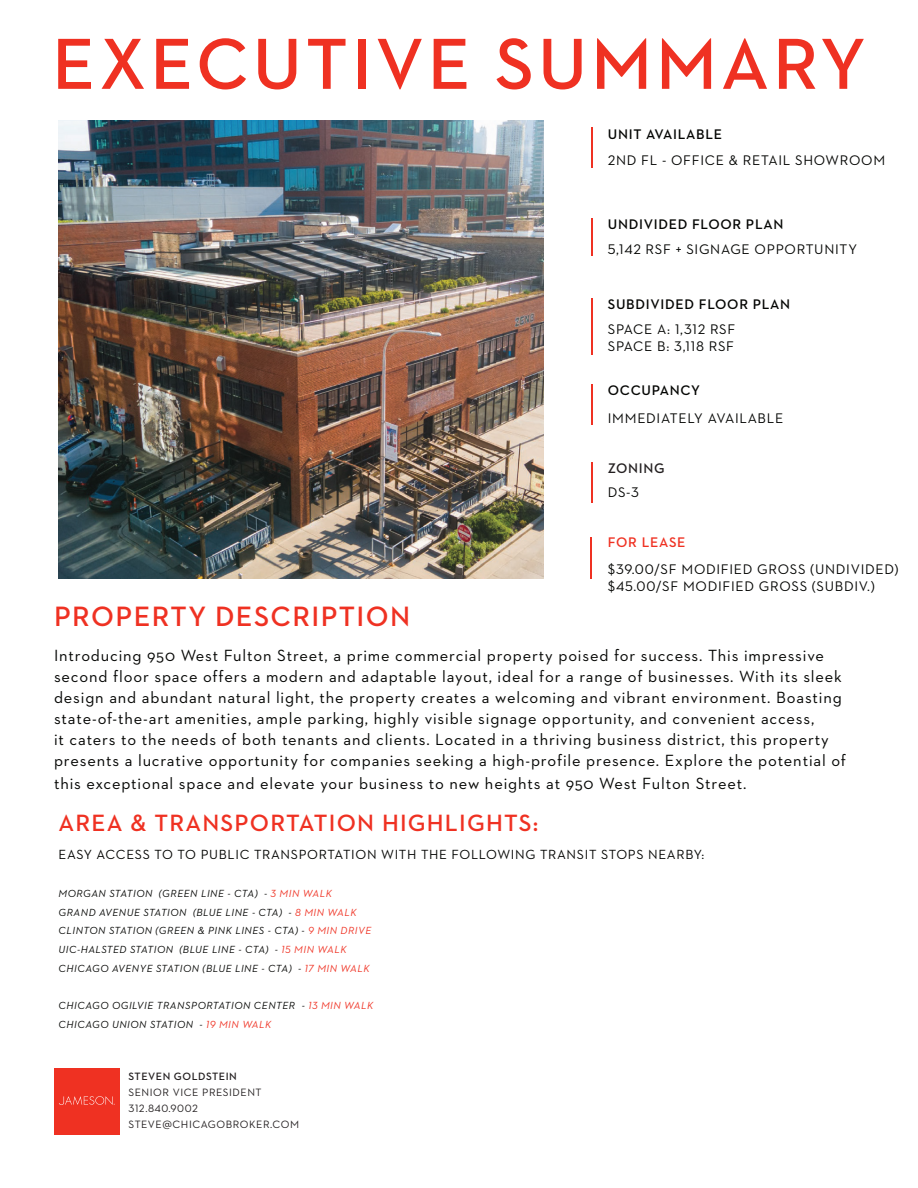
<style>
.page{position:relative;width:918px;height:1188px;background:#fff}
.page>*{position:absolute;margin:0;border:0;box-sizing:border-box;transform-origin:0 0}
.t1{font:600 73.5px "Neutraface 2 Text";letter-spacing:.05em;color:#ef3122}
.t2{font:600 28.5px "Neutraface 2 Text";letter-spacing:.05em;color:#ef3122}
.t3{font:600 24px "Neutraface 2 Text";letter-spacing:.05em;color:#ef3122}
.bullets{font:16.5px/21px "Neutraface 2 Text";letter-spacing:.05em;color:#040503}
.t4{font:14.1px "Neutraface 2 Text";letter-spacing:.05em;color:#040503}
.t5{font:600 14.1px "Neutraface 2 Text";letter-spacing:.05em;color:#040503}
.t6{font:600 14.1px "Neutraface 2 Text";letter-spacing:.05em;color:#ef3122}
.t7{font:600 14.1px "Neutraface 2 Text";letter-spacing:.05em;color:#231f20}
.bullets-2{font:13.5px "Neutraface 2 Text";letter-spacing:.05em;color:#040503}
.t8{font:10.8px "Neutraface 2 Text";letter-spacing:.05em;color:#231f20}
.t9{font:600 10.8px "Neutraface 2 Text";letter-spacing:.05em;color:#231f20}
.bullets-3{font:italic 10.5px "Neutraface 2 Text";letter-spacing:.05em;color:#040503}
.s1{color:#ef3122}
</style>
<div class="page">
<hr style="left:591px;top:128px;width:1px;height:40px;background:#ef3122">
<hr style="left:591px;top:218px;width:1px;height:38px;background:#ef3122">
<hr style="left:591px;top:384px;width:1px;height:40px;background:#ef3122">
<img style="left:58px;top:120px;width:485px;height:458px">
<div style="left:54px;top:1068px;width:65px;height:66px;background:#ef3122"></div>
<svg style="left:59px;top:1096px;width:56px;height:9px"></svg>
<hr style="left:591px;top:462px;width:1px;height:40px;background:#ef3122">
<hr style="left:591px;top:537px;width:1px;height:41px;background:#ef3122">
<hr style="left:591px;top:298px;width:1px;height:57px;background:#ef3122">
<p class="t1" style="left:52px;top:17px;width:815px">EXECUTIVE SUMMARY</p>
<p class="t5" style="left:608px;top:125px;width:116px">UNIT AVAILABLE</p>
<p class="t4" style="left:608px;top:152px;width:279px">2ND FL - OFFICE &amp; RETAIL SHOWROOM</p>
<p class="t5" style="left:608px;top:215px;width:177px">UNDIVIDED FLOOR PLAN</p>
<p class="t4" style="left:608px;top:241px;width:251px">5,142 RSF + SIGNAGE OPPORTUNITY</p>
<p class="t5" style="left:608px;top:296px;width:184px">SUBDIVIDED FLOOR PLAN</p>
<p class="t4" style="left:608px;top:321px;width:129px">SPACE A: 1,312 RSF</p>
<p class="t4" style="left:608px;top:338px;width:128px">SPACE B: 3,118 RSF</p>
<p class="t5" style="left:608px;top:381px;width:94px">OCCUPANCY</p>
<p class="t4" style="left:608px;top:410px;width:177px">IMMEDIATELY AVAILABLE</p>
<p class="t7" style="left:608px;top:459px;width:58px">ZONING</p>
<p class="t4" style="left:608px;top:483px;width:33px">DS-3</p>
<p class="t6" style="left:608px;top:533px;width:79px">FOR LEASE</p>
<p class="t4" style="left:608px;top:560px;width:292px">$39.00/SF MODIFIED GROSS (UNDIVIDED)</p>
<p class="t4" style="left:608px;top:577px;width:268px">$45.00/SF MODIFIED GROSS (SUBDIV.)</p>
<p class="t2" style="left:54px;top:598px;width:358px">PROPERTY DESCRIPTION</p>
<p class="bullets" style="left:54px;top:645px;width:794px">Introducing 950 West Fulton Street, a prime commercial property poised for success. This impressive second floor space offers a modern and adaptable layout, ideal for a range of businesses. With its sleek design and abundant natural light, the property creates a welcoming and vibrant environment. Boasting state-of-the-art amenities, ample parking, highly visible signage opportunity, and convenient access,<br>it caters to the needs of both tenants and clients. Located in a thriving business district, this property presents a lucrative opportunity for companies seeking a high-profile presence. Explore the potential of</p>
<p class="bullets" style="left:54px;top:772px;width:694px">this exceptional space and elevate your business to new heights at 950 West Fulton Street.</p>
<p class="t3" style="left:58px;top:808px;width:482px">AREA &amp; TRANSPORTATION HIGHLIGHTS:</p>
<p class="bullets-2" style="left:58px;top:846px;width:647px">EASY ACCESS TO TO PUBLIC TRANSPORTATION WITH THE FOLLOWING TRANSIT STOPS NEARBY:</p>
<p class="bullets-3" style="left:58px;top:887px;width:275px">MORGAN STATION (GREEN LINE - CTA) - <span class="s1">3 MIN WALK</span></p>
<p class="bullets-3" style="left:58px;top:905px;width:300px">GRAND AVENUE STATION (BLUE LINE - CTA) - <span class="s1">8 MIN WALK</span></p>
<p class="bullets-3" style="left:58px;top:924px;width:314px">CLINTON STATION (GREEN &amp; PINK LINES - CTA) - <span class="s1">9 MIN DRIVE</span></p>
<p class="bullets-3" style="left:58px;top:943px;width:290px">UIC-HALSTED STATION (BLUE LINE - CTA) - <span class="s1">15 MIN WALK</span></p>
<p class="bullets-3" style="left:58px;top:962px;width:313px">CHICAGO AVENYE STATION (BLUE LINE - CTA) - <span class="s1">17 MIN WALK</span></p>
<p class="bullets-3" style="left:58px;top:999px;width:316px">CHICAGO OGILVIE TRANSPORTATION CENTER - <span class="s1">13 MIN WALK</span></p>
<p class="bullets-3" style="left:58px;top:1018px;width:214px">CHICAGO UNION STATION - <span class="s1">19 MIN WALK</span></p>
<p class="t9" style="left:129px;top:1069px;width:110px">STEVEN GOLDSTEIN</p>
<p class="t8" style="left:129px;top:1086px;width:135px">SENIOR VICE PRESIDENT</p>
<p class="t8" style="left:129px;top:1102px;width:71px">312.840.9002</p>
<p class="t8" style="left:129px;top:1118px;width:172px">STEVE@CHICAGOBROKER.COM</p>
</div>
